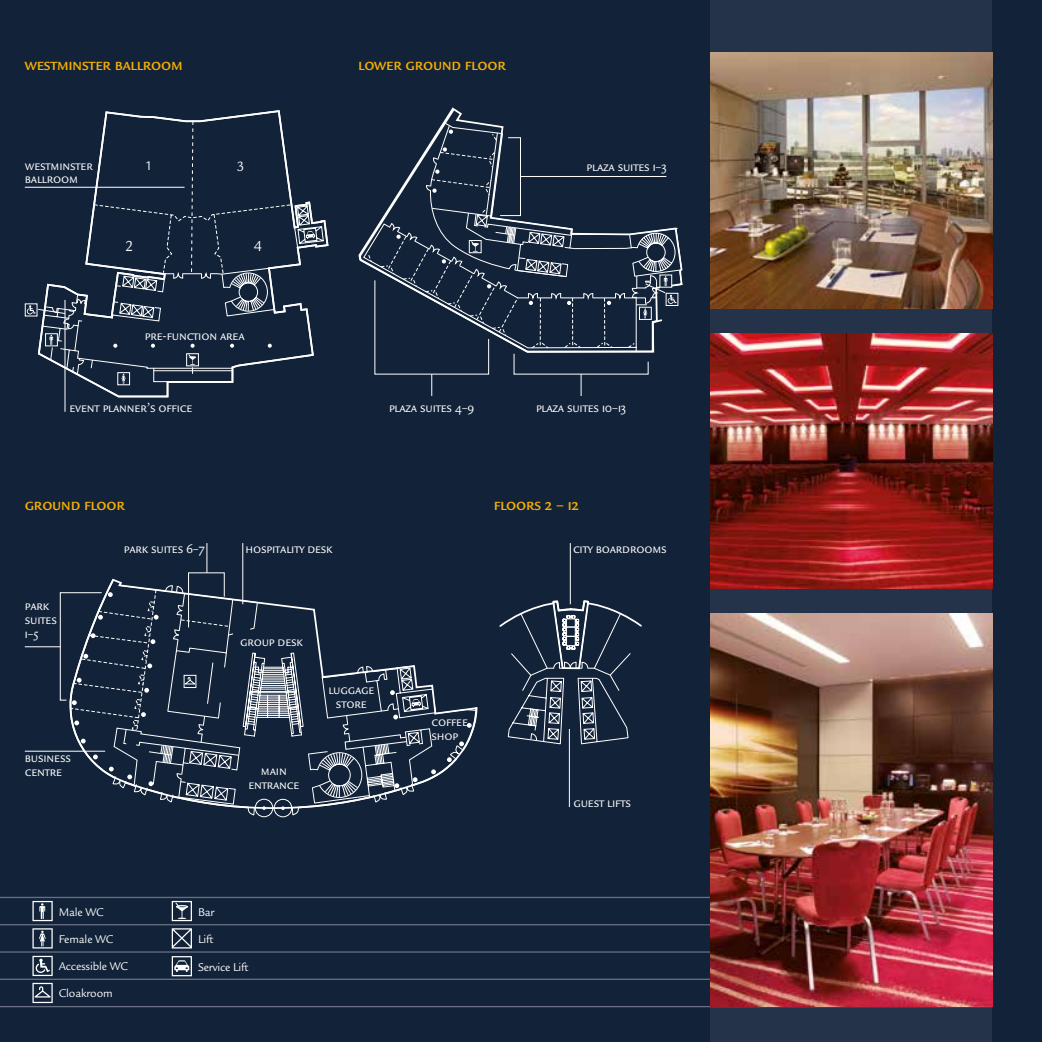
<style>
.page{position:relative;width:1042px;height:1042px;background:#24334a}
.page>*{position:absolute;margin:0;border:0;box-sizing:border-box;transform-origin:0 0}
.t1{font:17.5px "Legacy San ITC Medi SC";letter-spacing:-.01em;color:#f9b000;scale:.96 1}
.t2{font:15.75px "Legacy San ITC";color:#fff;scale:.96 1}
.t3{font:14.7px "Legacy San ITC";color:#fff;scale:.96 1}
.t4{font:14px/14px "Legacy San ITC Book SC";letter-spacing:-.01em;color:#fff;scale:.96 1}
.t5{font:13.65px "Legacy San ITC";color:#fff;scale:.96 1}
.t6{font:12.25px "Legacy San ITC Book OS";letter-spacing:-.01em;color:#fff;scale:.96 1}
</style>
<div class="page">
<div style="left:992px;top:0;width:50px;height:1042px;background:#122339"></div>
<div style="left:0;top:0;width:709px;height:1042px;background:#122339"></div>
<hr style="left:0;top:1006px;width:992px;height:1px;background:#676e84">
<hr style="left:0;top:978px;width:992px;height:2px;background:#676e84">
<hr style="left:0;top:951px;width:992px;height:1px;background:#676e84">
<hr style="left:0;top:924px;width:992px;height:1px;background:#676e84">
<hr style="left:0;top:897px;width:992px;height:1px;background:#676e84">
<svg style="left:64px;top:110px;width:264px;height:287px"></svg>
<div style="left:117px;top:372px;width:13px;height:13px;border:1px solid #fff"></div>
<svg style="left:27px;top:121px;width:297px;height:263px"></svg>
<svg style="left:32px;top:901px;width:21px;height:20px"></svg>
<svg style="left:172px;top:928px;width:20px;height:20px"></svg>
<svg style="left:172px;top:956px;width:20px;height:20px"></svg>
<svg style="left:32px;top:928px;width:21px;height:20px"></svg>
<svg style="left:32px;top:956px;width:21px;height:20px"></svg>
<svg style="left:32px;top:983px;width:21px;height:20px"></svg>
<svg style="left:172px;top:901px;width:20px;height:20px"></svg>
<hr style="left:25px;top:187px;width:160px;height:1px;background:#fff">
<svg style="left:362px;top:122px;width:320px;height:274px"></svg>
<hr style="left:25px;top:646px;width:36px;height:1px;background:#fff">
<hr style="left:65px;top:300px;width:1px;height:112px;background:#fff">
<hr style="left:207px;top:543px;width:1px;height:30px;background:#fff">
<hr style="left:242px;top:543px;width:1px;height:61px;background:#fff">
<hr style="left:570px;top:543px;width:1px;height:61px;background:#fff">
<svg style="left:60px;top:562px;width:582px;height:255px"></svg>
<hr style="left:25px;top:751px;width:80px;height:1px;background:#fff">
<img style="left:711px;top:53px;width:281px;height:255px">
<img style="left:711px;top:333px;width:281px;height:256px">
<img style="left:711px;top:614px;width:281px;height:392px">
<p class="t1" style="left:25px;top:55px;width:166px">westminster ballroom</p>
<p class="t1" style="left:358px;top:55px;width:155px">lower ground floor</p>
<p class="t4" style="left:25px;top:160px;width:72px;line-height:12.2px">westminster ballroom</p>
<p class="t5" style="left:145px;top:158px;width:9px">1</p>
<p class="t3" style="left:237px;top:158px;width:9px">3</p>
<p class="t4" style="left:586px;top:159px;width:85px">plaza suites 1–3</p>
<p class="t2" style="left:125px;top:237px;width:10px">2</p>
<p class="t2" style="left:254px;top:237px;width:10px">4</p>
<p class="t4" style="left:145px;top:329px;width:105px">pre-function area</p>
<p class="t4" style="left:69px;top:400px;width:130px">event planner’s office</p>
<p class="t4" style="left:389px;top:401px;width:91px">plaza suites 4–9</p>
<p class="t4" style="left:536px;top:401px;width:95px">plaza suites 10–13</p>
<p class="t1" style="left:25px;top:494px;width:106px">ground floor</p>
<p class="t1" style="left:494px;top:494px;width:90px">floors 2 – 12</p>
<p class="t4" style="left:25px;top:599px;width:35px">park suites<br>1–5</p>
<p class="t4" style="left:25px;top:751px;width:49px">business centre</p>
<p class="t4" style="left:124px;top:542px;width:86px">park suites 6–7</p>
<p class="t4" style="left:245px;top:542px;width:92px">hospitality desk</p>
<p class="t4" style="left:573px;top:542px;width:99px">city boardrooms</p>
<p class="t4" style="left:240px;top:635px;width:67px">group desk</p>
<p class="t4" style="left:248px;top:763px;width:55px;text-align:center">main entrance</p>
<p class="t4" style="left:328px;top:682px;width:49px;text-align:center">luggage store</p>
<p class="t4" style="left:431px;top:715px;width:40px">coffee shop</p>
<p class="t4" style="left:573px;top:795px;width:61px">guest lifts</p>
<p class="t6" style="left:59px;top:905px;width:48px">Male WC</p>
<p class="t6" style="left:198px;top:904px;width:19px">Bar</p>
<p class="t6" style="left:59px;top:932px;width:59px">Female WC</p>
<p class="t6" style="left:59px;top:959px;width:74px">Accessible WC</p>
<p class="t6" style="left:59px;top:986px;width:58px">Cloakroom</p>
<p class="t6" style="left:198px;top:932px;width:18px">Lift</p>
<p class="t6" style="left:198px;top:960px;width:54px">Service Lift</p>
</div>
